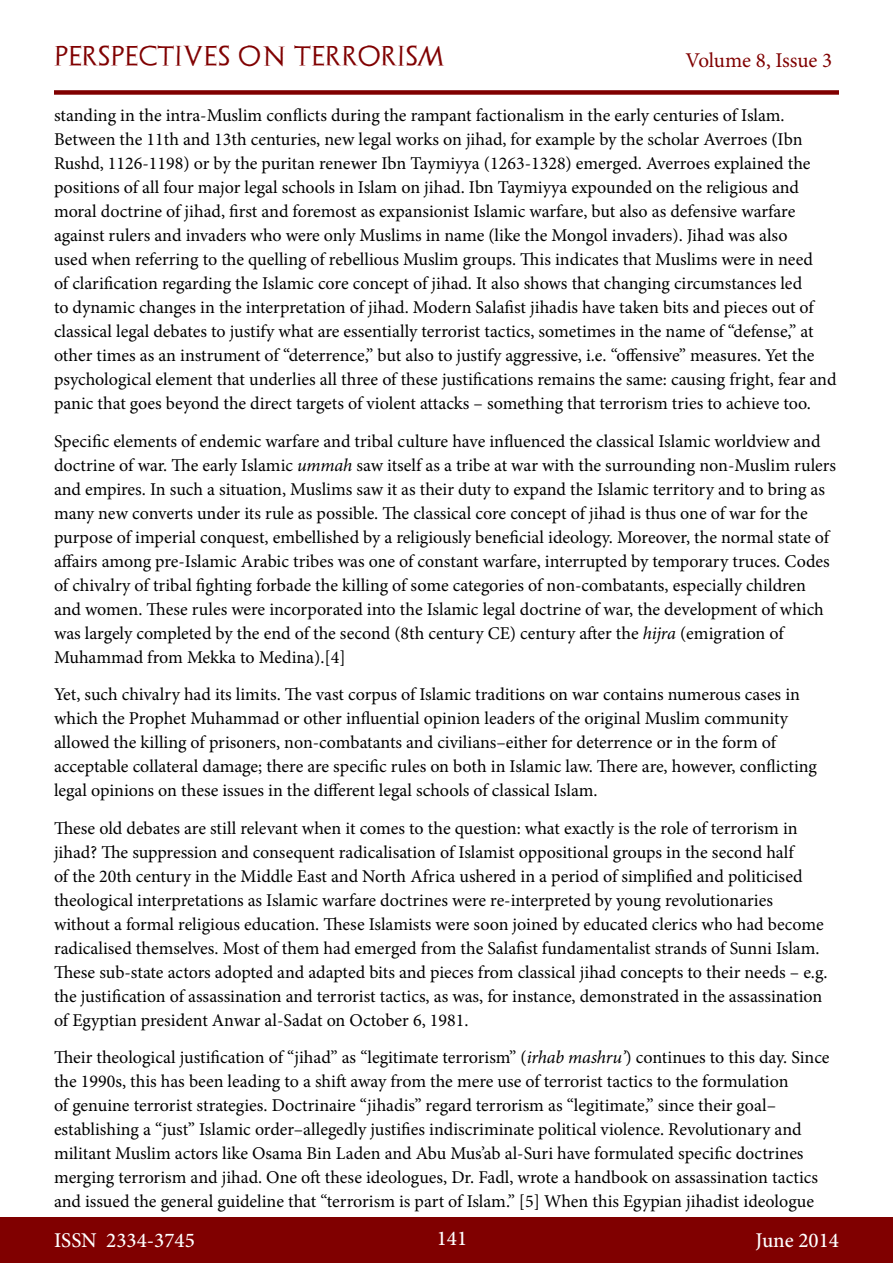
<style>
.page{position:relative;width:893px;height:1263px;background:#fff}
.page>*{position:absolute;margin:0;border:0;box-sizing:border-box;transform-origin:0 0}
.t1{font:500 21px "Minion Pro";color:#fff}
.t2{font:21px "Archeologicaps";letter-spacing:.045em;color:#800000}
.t3{font:21px "Minion Pro";letter-spacing:-.005em;color:#800000}
.t4{font:18px/24px "Minion Pro";color:#000}
.s1{font-style:italic}
</style>
<div class="page">
<div style="left:0;top:1217px;width:892px;height:46px;background:#800000"></div>
<div style="left:54px;top:90px;width:785px;height:5px;background:#800000"></div>
<p class="t2" style="left:54px;top:43px;width:392px">PERSPECTIVES ON TERRORISM</p>
<p class="t3" style="left:686px;top:46px;width:148px">Volume 8, Issue 3</p>
<p class="t4" style="left:54px;top:103px;width:784px">standing in the intra-Muslim conflicts during the rampant factionalism in the early centuries of Islam.<br>Between the 11th and 13th centuries, new legal works on jihad, for example by the scholar Averroes (Ibn Rushd, 1126-1198) or by the puritan renewer Ibn Taymiyya (1263-1328) emerged. Averroes explained the positions of all four major legal schools in Islam on jihad. Ibn Taymiyya expounded on the religious and moral doctrine of jihad, first and foremost as expansionist Islamic warfare, but also as defensive warfare against rulers and invaders who were only Muslims in name (like the Mongol invaders). Jihad was also<br>used when referring to the quelling of rebellious Muslim groups. This indicates that Muslims were in need<br>of clarification regarding the Islamic core concept of jihad. It also shows that changing circumstances led<br>to dynamic changes in the interpretation of jihad. Modern Salafist jihadis have taken bits and pieces out of classical legal debates to justify what are essentially terrorist tactics, sometimes in the name of “defense,” at other times as an instrument of “deterrence,” but also to justify aggressive, i.e. “offensive” measures. Yet the psychological element that underlies all three of these justifications remains the same: causing fright, fear and panic that goes beyond the direct targets of violent attacks – something that terrorism tries to achieve too.</p>
<p class="t4" style="left:54px;top:429px;width:783px">Specific elements of endemic warfare and tribal culture have influenced the classical Islamic worldview and doctrine of war. The early Islamic <span class="s1">ummah</span> saw itself as a tribe at war with the surrounding non-Muslim rulers and empires. In such a situation, Muslims saw it as their duty to expand the Islamic territory and to bring as many new converts under its rule as possible. The classical core concept of jihad is thus one of war for the purpose of imperial conquest, embellished by a religiously beneficial ideology. Moreover, the normal state of affairs among pre-Islamic Arabic tribes was one of constant warfare, interrupted by temporary truces. Codes of chivalry of tribal fighting forbade the killing of some categories of non-combatants, especially children and women. These rules were incorporated into the Islamic legal doctrine of war, the development of which was largely completed by the end of the second (8th century CE) century after the <span class="s1">hijra</span> (emigration of Muhammad from Mekka to Medina).[4]</p>
<p class="t4" style="left:54px;top:682px;width:764px">Yet, such chivalry had its limits. The vast corpus of Islamic traditions on war contains numerous cases in which the Prophet Muhammad or other influential opinion leaders of the original Muslim community allowed the killing of prisoners, non-combatants and civilians–either for deterrence or in the form of acceptable collateral damage; there are specific rules on both in Islamic law. There are, however, conflicting legal opinions on these issues in the different legal schools of classical Islam.</p>
<p class="t4" style="left:54px;top:816px;width:775px">These old debates are still relevant when it comes to the question: what exactly is the role of terrorism in jihad? The suppression and consequent radicalisation of Islamist oppositional groups in the second half<br>of the 20th century in the Middle East and North Africa ushered in a period of simplified and politicised theological interpretations as Islamic warfare doctrines were re-interpreted by young revolutionaries without a formal religious education. These Islamists were soon joined by educated clerics who had become radicalised themselves. Most of them had emerged from the Salafist fundamentalist strands of Sunni Islam.<br>These sub-state actors adopted and adapted bits and pieces from classical jihad concepts to their needs – e.g. the justification of assassination and terrorist tactics, as was, for instance, demonstrated in the assassination of Egyptian president Anwar al-Sadat on October 6, 1981.</p>
<p class="t4" style="left:54px;top:1045px;width:777px">Their theological justification of “jihad” as “legitimate terrorism” (<span class="s1">irhab mashru’</span>) continues to this day. Since the 1990s, this has been leading to a shift away from the mere use of terrorist tactics to the formulation<br>of genuine terrorist strategies. Doctrinaire “jihadis” regard terrorism as “legitimate,” since their goal– establishing a “just” Islamic order–allegedly justifies indiscriminate political violence. Revolutionary and militant Muslim actors like Osama Bin Laden and Abu Mus’ab al-Suri have formulated specific doctrines merging terrorism and jihad. One oft these ideologues, Dr. Fadl, wrote a handbook on assassination tactics and issued the general guideline that “terrorism is part of Islam.” [5] When this Egypian jihadist ideologue</p>
<p class="t1" style="left:54px;top:1226px;width:142px">ISSN 2334-3745</p>
<p class="t1" style="left:437px;top:1224px;width:32px">141</p>
<p class="t1" style="left:756px;top:1226px;width:85px">June 2014</p>
</div>
